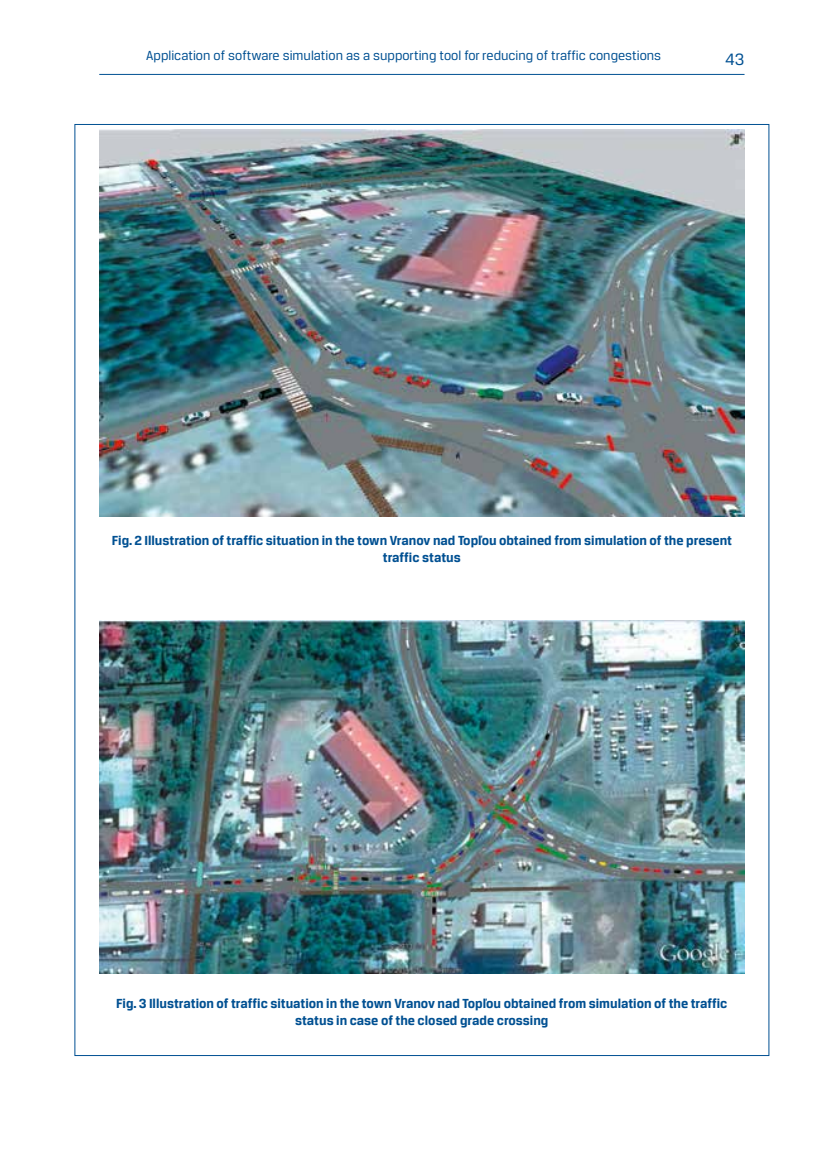
<style>
.page{position:relative;width:819px;height:1161px;background:#fff}
.page>*{position:absolute;margin:0;border:0;box-sizing:border-box;transform-origin:0 0}
.t1{font:17.5px "Breuer Text";color:#005092}
.podst_ang{font:700 14px/16.8px "Breuer Text";color:#005092;text-align:center}
.t2{font:14px "Breuer Text";color:#005092}
</style>
<div class="page">
<hr style="left:99px;top:74px;width:645px;height:1px;background:#005092">
<img style="left:99px;top:130px;width:645px;height:386px">
<img style="left:99px;top:620px;width:645px;height:354px">
<p class="t2" style="left:146px;top:48px;width:516px">Application of software simulation as a supporting tool for reducing of traffic congestions</p>
<p class="t1" style="left:725px;top:50px;width:21px">43</p>
<p class="podst_ang" style="left:112px;top:532px;width:621px">Fig. 2 Illustration of traffic situation in the town Vranov nad Topľou obtained from simulation of the present traffic status</p>
<p class="podst_ang" style="left:116px;top:994px;width:613px">Fig. 3 Illustration of traffic situation in the town Vranov nad Topľou obtained from simulation of the traffic status in case of the closed grade crossing</p>
</div>
